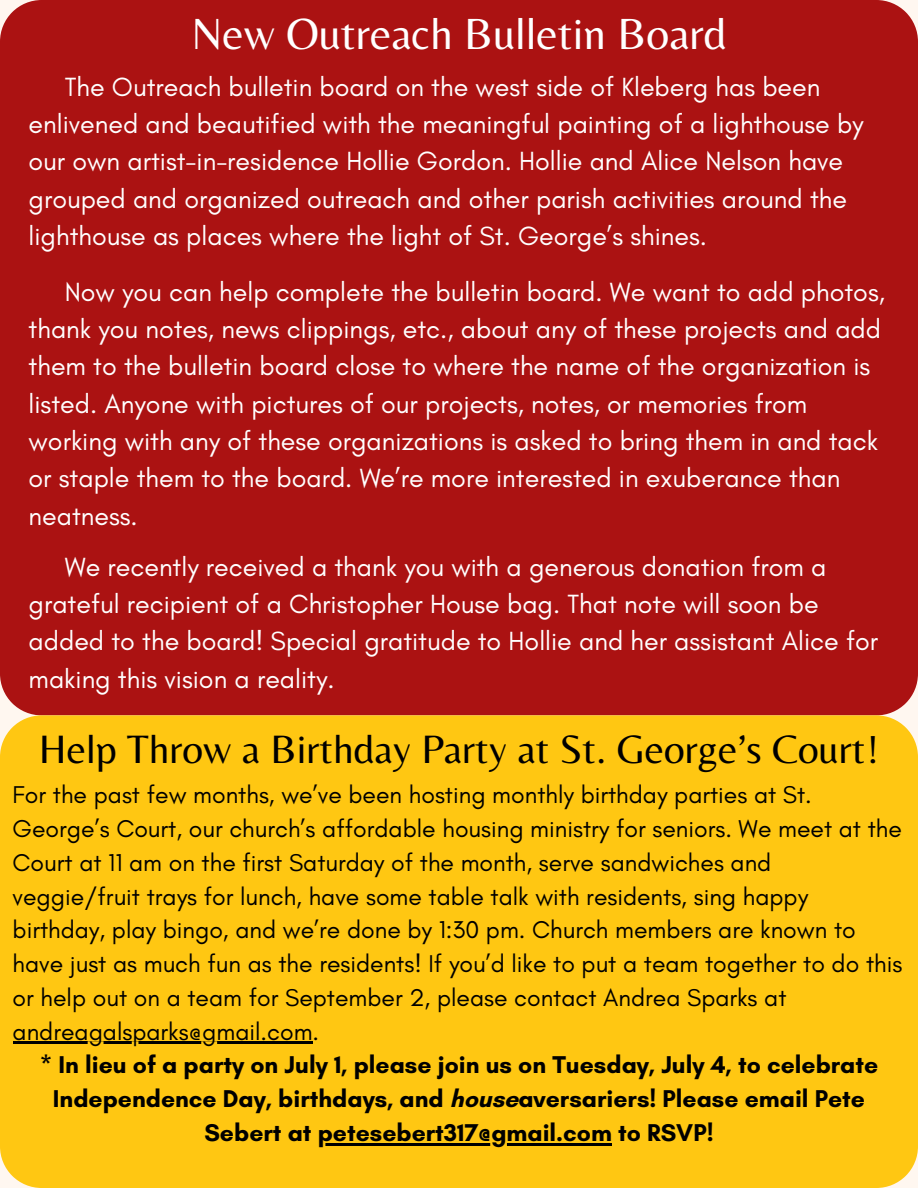
<style>
.page{position:relative;width:918px;height:1188px;background:#fff}
.page>*{position:absolute;margin:0;border:0;box-sizing:border-box;transform-origin:0 0}
.t1{font:45.45px "Belleza";color:#fff}
.t2{font:41.25px "Belleza";color:#000}
.t3{font:26.85px/37.3px "Glacial Indifference";color:#fff}
.t4{font:24.75px/33.8px "Glacial Indifference";color:#000}
.t5{font:700 24.75px/33.8px "Glacial Indifference";color:#000;text-align:center}
</style>
<div class="page">
<div style="left:0;top:0;width:918px;height:715px;background:#ab1212"></div>
<div style="left:0;top:715px;width:918px;height:473px;background:#ffc712"></div>
<hr style="left:13px;top:1042px;width:300px;height:2px;background:#000">
<hr style="left:318px;top:1143px;width:294px;height:2px;background:#000">
<p class="t1" style="left:191px;top:6px;width:537px">New Outreach Bulletin Board</p>
<p class="t3" style="left:29px;top:68px;width:837px;text-indent:36px">The Outreach bulletin board on the west side of Kleberg has been enlivened and beautified with the meaningful painting of a lighthouse by our own artist-in-residence Hollie Gordon. Hollie and Alice Nelson have grouped and organized outreach and other parish activities around the lighthouse as places where the light of St. George’s shines.</p>
<p class="t3" style="left:29px;top:273px;width:858px;text-indent:36px">Now you can help complete the bulletin board. We want to add photos, thank you notes, news clippings, etc., about any of these projects and add them to the bulletin board close to where the name of the organization is listed. Anyone with pictures of our projects, notes, or memories from working with any of these organizations is asked to bring them in and tack or staple them to the board. We’re more interested in exuberance than neatness.</p>
<p class="t3" style="left:29px;top:548px;width:851px;text-indent:36px">We recently received a thank you with a generous donation from a grateful recipient of a Christopher House bag. That note will soon be added to the board! Special gratitude to Hollie and her assistant Alice for making this vision a reality.</p>
<p class="t2" style="left:39px;top:725px;width:842px">Help Throw a Birthday Party at St. George’s Court!</p>
<p class="t4" style="left:13px;top:778px;width:891px">For the past few months, we’ve been hosting monthly birthday parties at St.<br>George’s Court, our church’s affordable housing ministry for seniors. We meet at the Court at 11 am on the first Saturday of the month, serve sandwiches and veggie/fruit trays for lunch, have some table talk with residents, sing happy birthday, play bingo, and we’re done by 1:30 pm. Church members are known to have just as much fun as the residents! If you’d like to put a team together to do this or help out on a team for September 2, please contact Andrea Sparks at andreagalsparks@gmail.com.</p>
<p class="t5" style="left:40px;top:1048px;width:840px">* In lieu of a party on July 1, please join us on Tuesday, July 4, to celebrate<br>Independence Day, birthdays, and houseaversariers! Please email Pete<br>Sebert at petesebert317@gmail.com to RSVP!</p>
</div>
